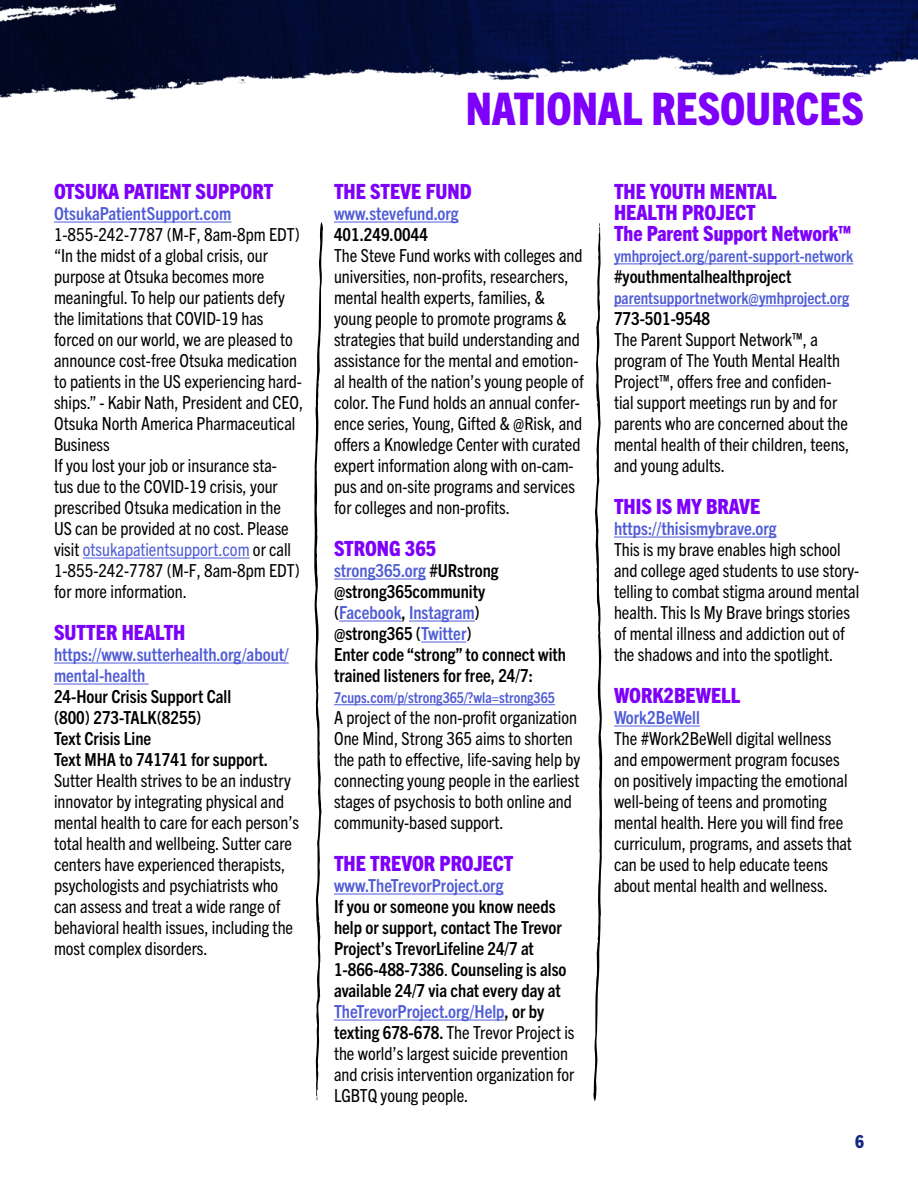
<style>
.page{position:relative;width:918px;height:1188px;background:#fff}
.page>*{position:absolute;margin:0;border:0;box-sizing:border-box;transform-origin:0 0}
.t1{font:800 condensed 45px "Trade Gothic Next LT Pro";color:#7d00fa}
.t2{font:800 condensed 21px/21px "Trade Gothic Next LT Pro";color:#7d00fa}
.t3{font:condensed 18px/21px "Trade Gothic Next LT Pro";color:#000}
.t4{font:700 condensed 18px/21px "Trade Gothic Next LT Pro";color:#000}
.t5{font:700 condensed 18px/21px "Trade Gothic Next LT Pro";color:#4f5cd6}
.t6{font:800 condensed 18px "Trade Gothic Next LT Pro";color:#142982}
.t7{font:700 condensed 16.5px "Trade Gothic Next LT Pro";color:#4f5cd6}
.t8{font:700 condensed 15px "Trade Gothic Next LT Pro";color:#4f5cd6}
.s1{color:#4f5cd6}
.s2{font-weight:400}
</style>
<div class="page">
<svg style="left:314px;top:222px;width:9px;height:879px"></svg>
<svg style="left:593px;top:223px;width:9px;height:878px"></svg>
<hr style="left:54px;top:222px;width:177px;height:1px;background:#4f5cd6">
<hr style="left:83px;top:558px;width:167px;height:1px;background:#4f5cd6">
<hr style="left:54px;top:663px;width:235px;height:1px;background:#4f5cd6">
<hr style="left:54px;top:684px;width:95px;height:1px;background:#4f5cd6">
<hr style="left:334px;top:222px;width:125px;height:1px;background:#4f5cd6">
<hr style="left:334px;top:579px;width:92px;height:1px;background:#4f5cd6">
<hr style="left:339px;top:621px;width:62px;height:1px;background:#4f5cd6">
<hr style="left:409px;top:621px;width:66px;height:1px;background:#4f5cd6">
<hr style="left:421px;top:642px;width:45px;height:1px;background:#4f5cd6">
<hr style="left:334px;top:704px;width:221px;height:1px;background:#4f5cd6">
<hr style="left:334px;top:894px;width:169px;height:1px;background:#4f5cd6">
<hr style="left:334px;top:1020px;width:171px;height:1px;background:#4f5cd6">
<hr style="left:614px;top:263px;width:239px;height:1px;background:#4f5cd6">
<hr style="left:614px;top:305px;width:235px;height:1px;background:#4f5cd6">
<hr style="left:614px;top:537px;width:163px;height:1px;background:#4f5cd6">
<hr style="left:614px;top:726px;width:86px;height:1px;background:#4f5cd6">
<img style="left:0;top:0;width:918px;height:101px">
<p class="t2" style="left:54px;top:180px;width:221px">OTSUKA PATIENT SUPPORT</p>
<p class="t5" style="left:54px;top:202px;width:179px">OtsukaPatientSupport.com</p>
<p class="t3" style="left:54px;top:223px;width:251px">1-855-242-7787 (M-F, 8am-8pm EDT) “In the midst of a global crisis, our purpose at Otsuka becomes more meaningful. To help our patients defy the limitations that COVID-19 has forced on our world, we are pleased to announce cost-free Otsuka medication to patients in the US experiencing hard&shy;ships.” - Kabir Nath, President and CEO, Otsuka North America Pharmaceutical Business<br>If you lost your job or insurance sta-<br>tus due to the COVID-19 crisis, your prescribed Otsuka medication in the US can be provided at no cost. Please visit <span class="s1">otsukapatientsupport.com</span> or call 1-855-242-7787 (M-F, 8am-8pm EDT) for more information.</p>
<p class="t2" style="left:54px;top:621px;width:133px">SUTTER HEALTH</p>
<p class="t5" style="left:54px;top:643px;width:236px">https://www.sutterhealth.org/about/ mental-health</p>
<p class="t4" style="left:54px;top:685px;width:216px">24-Hour Crisis Support Call (800) 273-TALK(8255)<br>Text Crisis Line<br>Text MHA to 741741 for support.</p>
<p class="t3" style="left:54px;top:769px;width:247px">Sutter Health strives to be an industry innovator by integrating physical and mental health to care for each person’s total health and wellbeing. Sutter care centers have experienced therapists, psychologists and psychiatrists who can assess and treat a wide range of behavioral health issues, including the most complex disorders.</p>
<h1 class="t1" style="left:466px;top:78px;width:400px">NATIONAL RESOURCES</h1>
<p class="t2" style="left:334px;top:180px;width:139px">THE STEVE FUND</p>
<p class="t5" style="left:334px;top:202px;width:126px">www.stevefund.org</p>
<p class="t4" style="left:334px;top:223px;width:96px">401.249.0044</p>
<p class="t3" style="left:334px;top:244px;width:251px">The Steve Fund works with colleges and universities, non-profits, researchers, mental health experts, families, &amp; young people to promote programs &amp; strategies that build understanding and assistance for the mental and emotion&shy;al health of the nation’s young people of color. The Fund holds an annual confer&shy;ence series, Young, Gifted &amp; @Risk, and offers a Knowledge Center with curated expert information along with on-cam&shy;pus and on-site programs and services for colleges and non-profits.</p>
<p class="t2" style="left:334px;top:537px;width:104px">STRONG 365</p>
<p class="t4" style="left:334px;top:559px;width:234px"><span class="s1">strong365.org</span> #URstrong @strong365community<br>(<span class="s1">Facebook</span>, <span class="s1">Instagram</span>)<br>@strong365 (<span class="s1">Twitter</span>)<br>Enter code “strong” to connect with trained listeners for free, 24/7:</p>
<p class="t8" style="left:334px;top:688px;width:223px">7cups.com/p/strong365/?wla=strong365</p>
<p class="t3" style="left:334px;top:706px;width:248px">A project of the non-profit organization One Mind, Strong 365 aims to shorten the path to effective, life-saving help by connecting young people in the earliest stages of psychosis to both online and community-based support.</p>
<p class="t2" style="left:334px;top:852px;width:181px">THE TREVOR PROJECT</p>
<p class="t5" style="left:334px;top:874px;width:171px">www.TheTrevorProject.org</p>
<p class="t4" style="left:334px;top:895px;width:242px">If you or someone you know needs help or support, contact The Trevor Project’s TrevorLifeline 24/7 at 1-866-488-7386<span class="s2">.</span> Counseling is also available 24/7 via chat every day at <span class="s1">TheTrevorProject.org/Help</span>, or by texting 678-678. <span class="s2">The Trevor Project is the world’s largest suicide prevention and crisis intervention organization for LGBTQ young people.</span></p>
<p class="t2" style="left:614px;top:180px;width:239px">THE YOUTH MENTAL<br>HEALTH PROJECT<br>The Parent Support Network™</p>
<p class="t7" style="left:614px;top:245px;width:241px">ymhproject.org/parent-support-network</p>
<p class="t4" style="left:614px;top:265px;width:179px">#youthmentalhealthproject</p>
<p class="t7" style="left:614px;top:287px;width:237px">parentsupportnetwork@ymhproject.org</p>
<p class="t4" style="left:614px;top:307px;width:98px">773-501-9548</p>
<p class="t3" style="left:614px;top:328px;width:237px">The Parent Support Network™, a program of The Youth Mental Health<br>Project™, offers free and confiden&shy;tial support meetings run by and for parents who are concerned about the mental health of their children, teens, and young adults.</p>
<p class="t2" style="left:614px;top:495px;width:148px">THIS IS MY BRAVE</p>
<p class="t5" style="left:614px;top:517px;width:164px">https://thisismybrave.org</p>
<p class="t3" style="left:614px;top:538px;width:247px">This is my brave enables high school and college aged students to use story&shy;telling to combat stigma around mental health. This Is My Brave brings stories of mental illness and addiction out of the shadows and into the spotlight.</p>
<p class="t2" style="left:614px;top:684px;width:128px">WORK2BEWELL</p>
<p class="t5" style="left:614px;top:706px;width:87px">Work2BeWell</p>
<p class="t3" style="left:614px;top:727px;width:239px">The #Work2BeWell digital wellness and empowerment program focuses on positively impacting the emotional well-being of teens and promoting mental health. Here you will find free curriculum, programs, and assets that can be used to help educate teens about mental health and wellness.</p>
<p class="t6" style="left:855px;top:1129px;width:10px">6</p>
</div>
